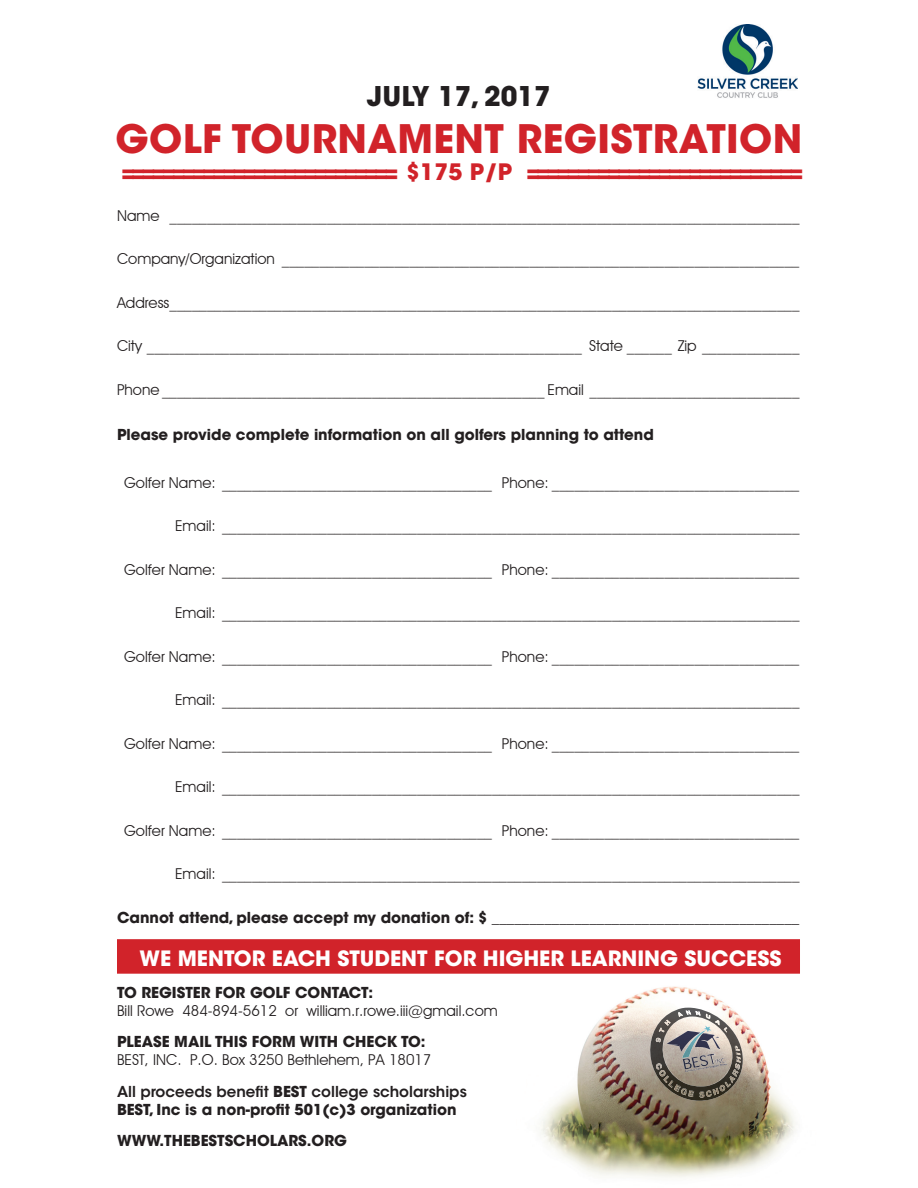
<style>
.page{position:relative;width:918px;height:1188px;background:#fff}
.page>*{position:absolute;margin:0;border:0;box-sizing:border-box;transform-origin:0 0}
.t1{font:700 39px "ITC Avant Garde Std";letter-spacing:.01em;color:#d1232a}
.t2{font:700 27px "ITC Avant Garde Std";color:#231f20}
.t3{font:700 22.5px "ITC Avant Garde Std";color:#d1232a}
.t4{font:700 21px "ITC Avant Garde Std";color:#fff}
.t5{font:15px/18px "Avant Garde IT Cby BT";color:#231f20}
.t6{font:700 15px "ITC Avant Garde Std";color:#231f20}
.t7{font:600 15px "ITC Avant Garde Std";color:#231f20}
.s1{font-family:"ITC Avant Garde Std";font-weight:700}
.s2{font-weight:700}
</style>
<div class="page">
<img style="left:615px;top:986px;width:116px;height:22px">
<img style="left:541px;top:1007px;width:188px;height:171px">
<img style="left:729px;top:1026px;width:67px;height:146px">
<img style="left:639px;top:1008px;width:109px;height:93px">
<svg style="left:656px;top:1038px;width:5px;height:4px"></svg>
<svg style="left:659px;top:1020px;width:12px;height:12px"></svg>
<img style="left:667px;top:1031px;width:15px;height:21px">
<img style="left:706px;top:1035px;width:1px;height:15px">
<img style="left:682px;top:1035px;width:24px;height:20px">
<svg style="left:678px;top:1010px;width:41px;height:25px"></svg>
<svg style="left:667px;top:1044px;width:12px;height:2px"></svg>
<svg style="left:655px;top:1063px;width:14px;height:20px"></svg>
<svg style="left:682px;top:1055px;width:58px;height:42px;background:#7b7367"></svg>
<img style="left:707px;top:1027px;width:34px;height:38px">
<img style="left:690px;top:1067px;width:16px;height:4px">
<div style="left:117px;top:939px;width:683px;height:35px;background:#d1232a"></div>
<img style="left:697px;top:24px;width:100px;height:74px">
<p class="t2" style="left:367px;top:79px;width:186px">JULY 17, 2017</p>
<p class="t1" style="left:116px;top:113px;width:688px">GOLF TOURNAMENT REGISTRATION</p>
<p class="t3" style="left:122px;top:157px;width:683px">=========================== $ 1 7 5 P / P ===========================</p>
<p class="t5" style="left:117px;top:207px;width:684px">Name ____________________________________________________________________________________</p>
<p class="t5" style="left:117px;top:250px;width:684px">Company/Organization _____________________________________________________________________</p>
<p class="t5" style="left:117px;top:294px;width:684px">Address____________________________________________________________________________________</p>
<p class="t5" style="left:117px;top:337px;width:684px">City __________________________________________________________ State ______ Zip _____________</p>
<p class="t5" style="left:117px;top:381px;width:684px">Phone ___________________________________________________ Email ____________________________</p>
<p class="t6" style="left:117px;top:425px;width:538px">Please provide complete information on all golfers planning to attend</p>
<p class="t5" style="left:124px;top:474px;width:677px">Golfer Name: ____________________________________ Phone: _________________________________</p>
<p class="t5" style="left:175px;top:517px;width:626px">Email: _____________________________________________________________________________</p>
<p class="t5" style="left:124px;top:561px;width:677px">Golfer Name: ____________________________________ Phone: _________________________________</p>
<p class="t5" style="left:175px;top:604px;width:626px">Email: _____________________________________________________________________________</p>
<p class="t5" style="left:124px;top:648px;width:677px">Golfer Name: ____________________________________ Phone: _________________________________</p>
<p class="t5" style="left:175px;top:691px;width:626px">Email: _____________________________________________________________________________</p>
<p class="t5" style="left:124px;top:735px;width:677px">Golfer Name: ____________________________________ Phone: _________________________________</p>
<p class="t5" style="left:175px;top:778px;width:626px">Email: _____________________________________________________________________________</p>
<p class="t5" style="left:124px;top:822px;width:677px">Golfer Name: ____________________________________ Phone: _________________________________</p>
<p class="t5" style="left:175px;top:865px;width:626px">Email: _____________________________________________________________________________</p>
<p class="t6" style="left:117px;top:908px;width:684px">Cannot attend, please accept my donation of: $ _________________________________________</p>
<p class="t4" style="left:140px;top:945px;width:643px">WE MENTOR EACH STUDENT FOR HIGHER LEARNING SUCCESS</p>
<p class="t5" style="left:117px;top:983px;width:382px"><span class="s1">TO REGISTER FOR GOLF CONTACT:<br></span>Bill Rowe 484-894-5612 or william.r.rowe.iii@gmail.com</p>
<p class="t6" style="left:117px;top:1032px;width:310px">PLEASE MAIL THIS FORM WITH CHECK TO:</p>
<p class="t5" style="left:117px;top:1051px;width:316px">BEST, INC. P.O. Box 3250 Bethlehem, PA 18017</p>
<p class="t7" style="left:117px;top:1082px;width:351px">All proceeds benefit <span class="s2">BEST</span> college scholarships</p>
<p class="t6" style="left:117px;top:1099px;width:341px">BEST, Inc is a non-profit 501(c)3 organization</p>
<p class="t6" style="left:117px;top:1131px;width:231px">WWW.THEBESTSCHOLARS.ORG</p>
</div>
